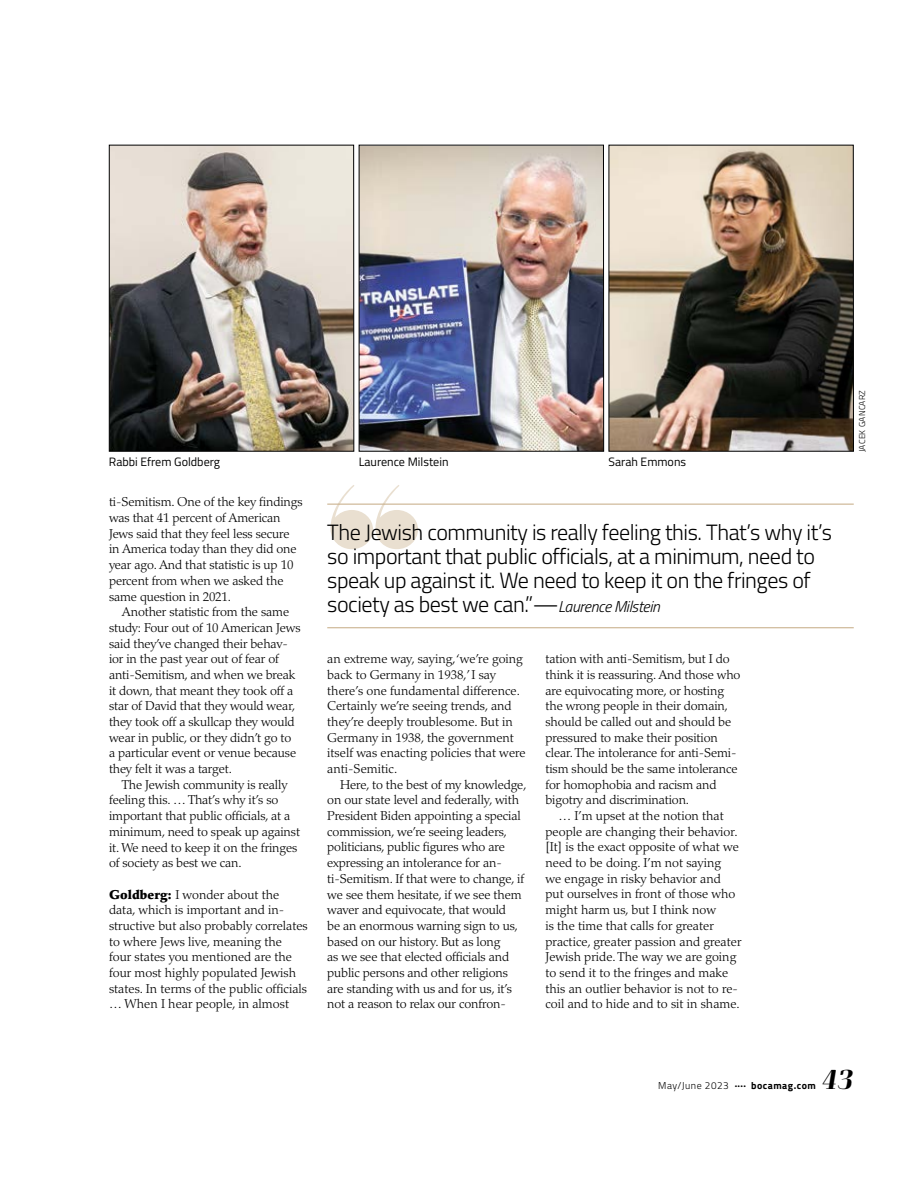
<style>
.page{position:relative;width:918px;height:1188px;background:#fff}
.page>*{position:absolute;margin:0;border:0;box-sizing:border-box;transform-origin:0 0}
.t1{font:italic 700 28.5px "Curve";color:#000}
.t2{font:300 22.05px/24.3px "Titillium";letter-spacing:-.02em;color:#000}
.t3{font:300 12.9px/15.8px "Palatino";letter-spacing:-.01em;color:#000}
.t4{font:12.15px "Titillium";color:#000}
.t5{font:300 10.05px "Titillium";letter-spacing:.05em;color:#000}
.t6{font:300 8.55px "Titillium";letter-spacing:.03em;color:#000}
.s1{font-weight:900}
.s2{font-size:22.8px}
.s3{font-style:italic;font-size:15.75px}
.s4{font-family:"Palatino";font-size:5.1px}
.s5{font-weight:700}
</style>
<div class="page">
<img style="left:611px;top:147px;width:241px;height:303px">
<div style="left:609px;top:145px;width:245px;height:307px;border:1px solid #000"></div>
<svg style="left:330px;top:485px;width:88px;height:64px"></svg>
<hr style="left:327px;top:627px;width:527px;height:1px;background:#c8af8a">
<hr style="left:327px;top:504px;width:527px;height:1px;background:#c8af8a">
<img style="left:361px;top:147px;width:241px;height:303px">
<div style="left:359px;top:145px;width:245px;height:307px;border:1px solid #000"></div>
<img style="left:111px;top:147px;width:241px;height:303px">
<div style="left:109px;top:145px;width:245px;height:307px;border:1px solid #000"></div>
<p class="t4" style="left:109px;top:452px;width:113px">Rabbi Efrem Goldberg</p>
<p class="t4" style="left:359px;top:452px;width:91px">Laurence Milstein</p>
<p class="t4" style="left:609px;top:452px;width:79px">Sarah Emmons</p>
<p class="t3" style="left:109px;top:494px;width:195px">ti-Semitism. One of the key findings was that 41 percent of American<br>Jews said that they feel less secure in America today than they did one year ago. And that statistic is up 10 percent from when we asked the same question in 2021.</p>
<p class="t3" style="left:109px;top:604px;width:193px;text-indent:13px">Another statistic from the same study: Four out of 10 American Jews said they’ve changed their behav&shy;ior in the past year out of fear of anti-Semitism, and when we break it down, that meant they took off a star of David that they would wear, they took off a skullcap they would wear in public, or they didn’t go to a particular event or venue because they felt it was a target.</p>
<p class="t3" style="left:109px;top:777px;width:193px;text-indent:13px">The Jewish community is really feeling this. … That’s why it’s so important that public officials, at a minimum, need to speak up against it. We need to keep it on the fringes of society as best we can.</p>
<p class="t3" style="left:109px;top:887px;width:200px"><span class="s1">Goldberg:</span> I wonder about the data, which is important and in&shy;structive but also probably correlates to where Jews live, meaning the<br>four states you mentioned are the four most highly populated Jewish states. In terms of the public officials … When I hear people, in almost</p>
<h2 class="t2" style="left:327px;top:519px;width:506px">The Jewish community is really feeling this. That’s why it’s so important that public officials, at a minimum, need to speak up against it. We need to keep it on the fringes of society as best we can.”<span class="s2">—</span><span class="s3">Laurence Milstein</span></h2>
<p class="t3" style="left:327px;top:651px;width:200px">an extreme way, saying, ‘we’re going back to Germany in 1938,’ I say there’s one fundamental difference.<br>Certainly we’re seeing trends, and they’re deeply troublesome. But in<br>Germany in 1938, the government itself was enacting policies that were anti-Semitic.</p>
<p class="t3" style="left:327px;top:777px;width:201px;text-indent:13px">Here, to the best of my knowledge, on our state level and federally, with President Biden appointing a special commission, we’re seeing leaders, politicians, public figures who are expressing an intolerance for an&shy;ti-Semitism. If that were to change, if we see them hesitate, if we see them waver and equivocate, that would<br>be an enormous warning sign to us, based on our history. But as long<br>as we see that elected officials and public persons and other religions are standing with us and for us, it’s not a reason to relax our confron-</p>
<p class="t3" style="left:546px;top:651px;width:197px">tation with anti-Semitism, but I do think it is reassuring. And those who are equivocating more, or hosting the wrong people in their domain, should be called out and should be pressured to make their position clear. The intolerance for anti-Semi&shy;tism should be the same intolerance for homophobia and racism and bigotry and discrimination.</p>
<p class="t3" style="left:546px;top:808px;width:198px;text-indent:13px">… I’m upset at the notion that people are changing their behavior. [It] is the exact opposite of what we need to be doing. I’m not saying<br>we engage in risky behavior and put ourselves in front of those who might harm us, but I think now<br>is the time that calls for greater practice, greater passion and greater Jewish pride. The way we are going to send it to the fringes and make this an outlier behavior is not to re&shy;coil and to hide and to sit in shame.</p>
<p class="t6" style="left:856px;top:452px;width:64px;rotate:-90deg">JACEK GANCARZ</p>
<h1 class="t1" style="left:822px;top:1062px;width:33px">43</h1>
<p class="t5" style="left:658px;top:1078px;width:159px">May/June 2023 <span class="s4">• • • •</span> <span class="s5">bocamag.com</span></p>
</div>
